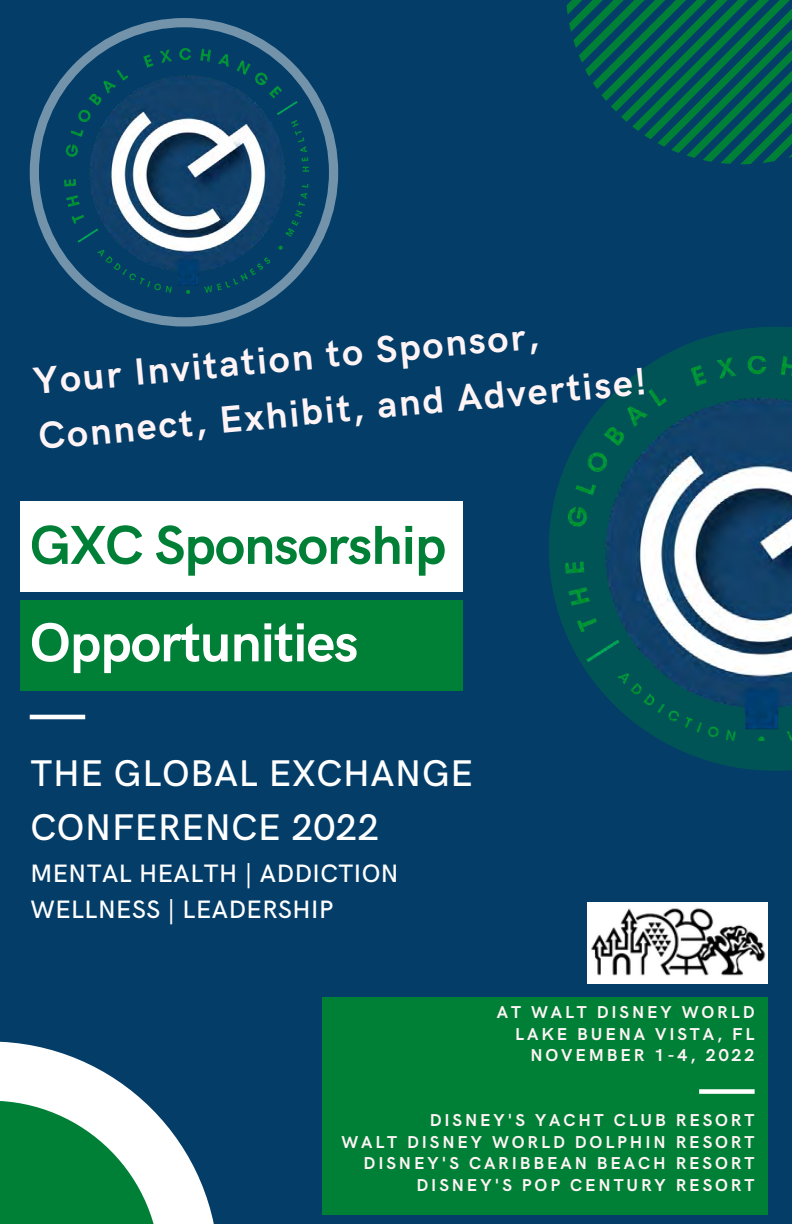
<style>
.page{position:relative;width:792px;height:1224px;background:#033d68}
.page>*{position:absolute;margin:0;border:0;box-sizing:border-box;transform-origin:0 0}
.t1{font:700 55px "HK Grotesk";letter-spacing:-.02em;color:#008037}
.t2{font:700 55px "HK Grotesk";letter-spacing:-.02em;color:#fff}
.t3{font:700 38px/55.2px "HK Grotesk";color:#fff4f5}
.t4{font:500 37.2px/54px "HK Grotesk";letter-spacing:.02em;color:#fff}
.t5{font:500 25.2px/36px "HK Grotesk";letter-spacing:.02em;color:#fff}
.t6{font:700 17.2px/21.6px "HK Grotesk";letter-spacing:.165em;color:#fff4f5;text-align:right}
</style>
<div class="page">
<svg style="left:566px;top:0;width:226px;height:164px"></svg>
<div style="left:322px;top:997px;width:445px;height:218px;background:#008037"></div>
<svg style="left:30px;top:715px;width:55px;height:4px"></svg>
<svg style="left:549px;top:327px;width:243px;height:444px"></svg>
<img style="left:565px;top:357px;width:227px;height:384px">
<svg style="left:0;top:1042px;width:214px;height:182px"></svg>
<svg style="left:0;top:1101px;width:160px;height:123px;background:#4aa471"></svg>
<img style="left:588px;top:902px;width:180px;height:81px">
<div style="left:20px;top:501px;width:442px;height:90px;background:#fff"></div>
<div style="left:20px;top:600px;width:442px;height:90px;background:#008037"></div>
<svg style="left:30px;top:18px;width:308px;height:309px"></svg>
<svg style="left:699px;top:1089px;width:56px;height:5px"></svg>
<h2 class="t3" style="left:31px;top:354px;width:612px;rotate:-5deg">Your Invitation to Sponsor,<br>Connect, Exhibit, and Advertise!</h2>
<h1 class="t1" style="left:30px;top:514px;width:418px">GXC Sponsorship</h1>
<h1 class="t2" style="left:30px;top:612px;width:330px">Opportunities</h1>
<h3 class="t4" style="left:30px;top:747px;width:444px">THE GLOBAL EXCHANGE<br>CONFERENCE 2022</h3>
<h3 class="t5" style="left:30px;top:856px;width:370px">MENTAL HEALTH | ADDICTION<br>WELLNESS | LEADERSHIP</h3>
<p class="t6" style="left:497px;top:1002px;width:259px">AT WALT DISNEY WORLD<br>LAKE BUENA VISTA, FL<br>NOVEMBER 1-4, 2022</p>
<p class="t6" style="left:341px;top:1110px;width:415px">DISNEY'S YACHT CLUB RESORT<br>WALT DISNEY WORLD DOLPHIN RESORT<br>DISNEY'S CARIBBEAN BEACH RESORT<br>DISNEY'S POP CENTURY RESORT</p>
</div>
